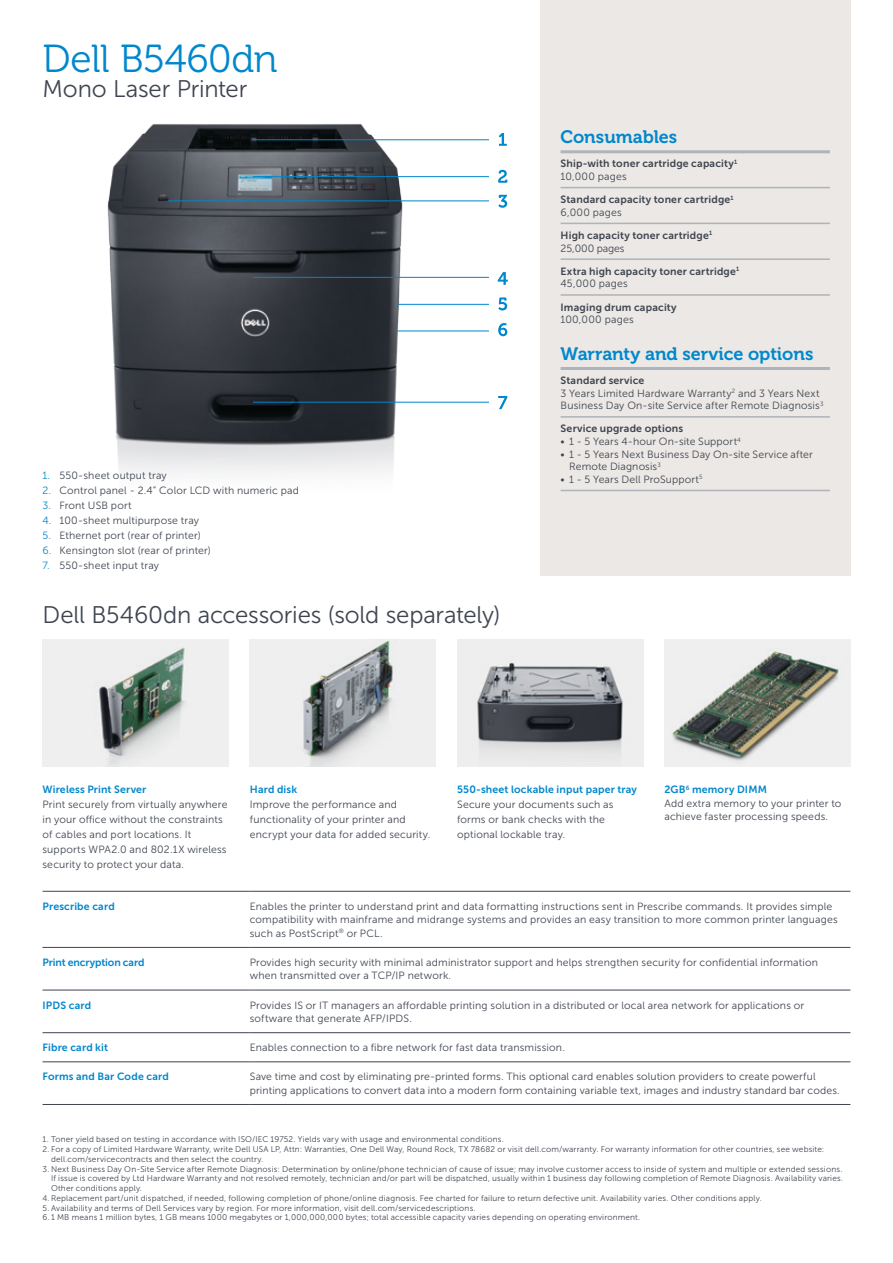
<style>
.page{position:relative;width:893px;height:1263px;background:#fff}
.page>*{position:absolute;margin:0;border:0;box-sizing:border-box;transform-origin:0 0}
.t1{font:39px "Museo For Dell 300";letter-spacing:-.01em;color:#0087cc}
.t2{font:24px "Museo Sans For Dell 300";letter-spacing:-.01em;color:#3f4550}
.t3{font:18px "Museo For Dell 700";letter-spacing:-.005em;color:#0087cc}
.t4{font:10.5px/15px "Museo Sans For Dell 300";letter-spacing:.015em;color:#3f4550}
.t5{font:10.5px "Museo Sans For Dell 700";letter-spacing:.015em;color:#3f4550}
.t6{font:10.5px "Museo Sans For Dell 700";letter-spacing:.015em;color:#0087cc}
.t7{font:10.5px "Museo Sans For Dell 700";letter-spacing:-.01em;color:#0087cc}
.t8{font:10.5px "Museo Sans For Dell 300";letter-spacing:-.005em;color:#3f4550}
.t9{font:8.25px/9.8px "Museo Sans For Dell 300";letter-spacing:.02em;color:#3f4550}
.t10{font:6.15px "Museo Sans For Dell 300";color:#3f4550}
.s1{color:#0087cc}
</style>
<div class="page">
<div style="left:540px;top:0;width:310px;height:575px;background:#ebe8e5"></div>
<img style="left:107px;top:124px;width:329px;height:349px">
<hr style="left:561px;top:187px;width:269px;height:1px;background:#aeb4b9">
<hr style="left:561px;top:223px;width:269px;height:1px;background:#aeb4b9">
<hr style="left:561px;top:258px;width:269px;height:2px;background:#aeb4b9">
<hr style="left:561px;top:294px;width:269px;height:2px;background:#aeb4b9">
<hr style="left:561px;top:416px;width:269px;height:2px;background:#aeb4b9">
<hr style="left:561px;top:490px;width:269px;height:1px;background:#aeb4b9">
<hr style="left:561px;top:367px;width:269px;height:3px;background:#aeb4b9">
<hr style="left:561px;top:150px;width:269px;height:3px;background:#aeb4b9">
<svg style="left:498px;top:323px;width:9px;height:13px"></svg>
<svg style="left:499px;top:133px;width:8px;height:13px"></svg>
<hr style="left:253px;top:139px;width:236px;height:1px;background:#0087cc">
<svg style="left:498px;top:170px;width:9px;height:13px"></svg>
<hr style="left:253px;top:277px;width:236px;height:1px;background:#0087cc">
<hr style="left:253px;top:402px;width:236px;height:1px;background:#0087cc">
<svg style="left:498px;top:195px;width:9px;height:13px"></svg>
<hr style="left:253px;top:176px;width:236px;height:1px;background:#0087cc">
<hr style="left:168px;top:200px;width:321px;height:1px;background:#0087cc">
<svg style="left:498px;top:272px;width:10px;height:13px"></svg>
<hr style="left:397px;top:331px;width:92px;height:1px;background:#0087cc">
<hr style="left:398px;top:304px;width:91px;height:1px;background:#0087cc">
<svg style="left:498px;top:297px;width:9px;height:13px"></svg>
<img style="left:457px;top:640px;width:186px;height:127px">
<hr style="left:43px;top:891px;width:207px;height:1px;background:#3f4550">
<hr style="left:250px;top:891px;width:600px;height:1px;background:#3f4550">
<hr style="left:43px;top:947px;width:207px;height:1px;background:#3f4550">
<hr style="left:250px;top:947px;width:600px;height:1px;background:#3f4550">
<hr style="left:43px;top:990px;width:207px;height:1px;background:#3f4550">
<hr style="left:250px;top:990px;width:600px;height:1px;background:#3f4550">
<hr style="left:43px;top:1032px;width:207px;height:1px;background:#3f4550">
<hr style="left:250px;top:1032px;width:600px;height:1px;background:#3f4550">
<hr style="left:43px;top:1061px;width:207px;height:1px;background:#3f4550">
<hr style="left:250px;top:1061px;width:600px;height:1px;background:#3f4550">
<hr style="left:43px;top:1104px;width:207px;height:1px;background:#3f4550">
<hr style="left:250px;top:1104px;width:600px;height:1px;background:#3f4550">
<img style="left:250px;top:640px;width:186px;height:127px">
<img style="left:664px;top:640px;width:186px;height:127px">
<img style="left:43px;top:640px;width:186px;height:127px">
<svg style="left:498px;top:396px;width:9px;height:13px"></svg>
<h1 class="t1" style="left:43px;top:37px;width:237px">Dell B5460dn</h1>
<h2 class="t2" style="left:43px;top:76px;width:206px">Mono Laser Printer</h2>
<h3 class="t3" style="left:561px;top:127px;width:118px">Consumables</h3>
<p class="t5" style="left:561px;top:158px;width:178px">Ship-with toner cartridge capacity<sup>1</sup></p>
<p class="t4" style="left:561px;top:169px;width:68px">10,000 pages</p>
<p class="t5" style="left:561px;top:194px;width:175px">Standard capacity toner cartridge<sup>1</sup></p>
<p class="t4" style="left:561px;top:205px;width:63px">6,000 pages</p>
<p class="t5" style="left:561px;top:229px;width:153px">High capacity toner cartridge<sup>1</sup></p>
<p class="t8" style="left:561px;top:242px;width:66px">25,000 pages</p>
<p class="t5" style="left:561px;top:265px;width:180px">Extra high capacity toner cartridge<sup>1</sup></p>
<p class="t4" style="left:561px;top:276px;width:69px">45,000 pages</p>
<p class="t5" style="left:561px;top:301px;width:118px">Imaging drum capacity</p>
<p class="t4" style="left:561px;top:312px;width:75px">100,000 pages</p>
<h3 class="t3" style="left:561px;top:344px;width:254px">Warranty and service options</h3>
<p class="t5" style="left:561px;top:375px;width:85px">Standard service</p>
<p class="t4" style="left:561px;top:387px;width:264px;line-height:12.6px">3 Years Limited Hardware Warranty<sup>2</sup> and 3 Years Next<br>Business Day On-site Service after Remote Diagnosis<sup>3</sup></p>
<p class="t5" style="left:561px;top:423px;width:124px">Service upgrade options</p>
<p class="t4" style="left:561px;top:434px;width:182px">• 1 - 5 Years 4-hour On-site Support<sup>4</sup></p>
<p class="t4" style="left:569px;top:448px;width:245px;line-height:12.6px;text-indent:-9px">• 1 - 5 Years Next Business Day On-site Service after<br>Remote Diagnosis<sup>3</sup></p>
<p class="t4" style="left:561px;top:472px;width:140px">• 1 - 5 Years Dell ProSupport</p>
<p class="t4" style="left:43px;top:468px;width:126px"><span class="s1">1.</span> 550-sheet output tray</p>
<p class="t10" style="left:699px;top:474px;width:5px">5</p>
<p class="t4" style="left:43px;top:483px;width:258px"><span class="s1">2.</span> Control panel - 2.4” Color LCD with numeric pad</p>
<p class="t4" style="left:43px;top:498px;width:91px"><span class="s1">3.</span> Front USB port</p>
<p class="t4" style="left:43px;top:513px;width:158px"><span class="s1">4.</span> 100-sheet multipurpose tray</p>
<p class="t4" style="left:43px;top:528px;width:160px"><span class="s1">5.</span> Ethernet port (rear of printer)</p>
<p class="t4" style="left:43px;top:543px;width:170px"><span class="s1">6.</span> Kensington slot (rear of printer)</p>
<p class="t4" style="left:43px;top:558px;width:118px"><span class="s1">7.</span> 550-sheet input tray</p>
<h2 class="t2" style="left:43px;top:601px;width:459px">Dell B5460dn accessories (sold separately)</h2>
<p class="t6" style="left:43px;top:784px;width:105px">Wireless Print Server</p>
<p class="t4" style="left:43px;top:797px;width:187px">Print securely from virtually anywhere in your office without the constraints of cables and port locations. It supports WPA2.0 and 802.1X wireless security to protect your data.</p>
<p class="t6" style="left:250px;top:784px;width:49px">Hard disk</p>
<p class="t4" style="left:250px;top:797px;width:182px">Improve the performance and functionality of your printer and encrypt your data for added security.</p>
<p class="t6" style="left:457px;top:784px;width:181px">550-sheet lockable input paper tray</p>
<p class="t4" style="left:457px;top:797px;width:158px">Secure your documents such as forms or bank checks with the optional lockable tray.</p>
<p class="t6" style="left:664px;top:784px;width:104px">2GB<sup>6</sup> memory DIMM</p>
<p class="t4" style="left:664px;top:796px;width:178px;line-height:13.5px">Add extra memory to your printer to achieve faster processing speeds.</p>
<p class="t6" style="left:43px;top:900px;width:74px">Prescribe card</p>
<p class="t4" style="left:250px;top:899px;width:590px;line-height:13.5px">Enables the printer to understand print and data formatting instructions sent in Prescribe commands. It provides simple compatibility with mainframe and midrange systems and provides an easy transition to more common printer languages such as PostScript<sup>®</sup> or PCL.</p>
<p class="t7" style="left:43px;top:956px;width:103px">Print encryption card</p>
<p class="t4" style="left:250px;top:956px;width:570px;line-height:13.5px">Provides high security with minimal administrator support and helps strengthen security for confidential information when transmitted over a TCP/IP network.</p>
<p class="t6" style="left:43px;top:999px;width:50px">IPDS card</p>
<p class="t4" style="left:250px;top:998px;width:556px;line-height:13.5px">Provides IS or IT managers an affordable printing solution in a distributed or local area network for applications or software that generate AFP/IPDS.</p>
<p class="t6" style="left:43px;top:1042px;width:67px">Fibre card kit</p>
<p class="t4" style="left:250px;top:1040px;width:317px">Enables connection to a fibre network for fast data transmission.</p>
<p class="t6" style="left:43px;top:1071px;width:128px">Forms and Bar Code card</p>
<p class="t4" style="left:250px;top:1070px;width:591px;line-height:13.5px">Save time and cost by eliminating pre-printed forms. This optional card enables solution providers to create powerful printing applications to convert data into a modern form containing variable text, images and industry standard bar codes.</p>
<p class="t9" style="left:43px;top:1135px;width:463px">1. Toner yield based on testing in accordance with ISO/IEC 19752. Yields vary with usage and environmental conditions.</p>
<p class="t9" style="left:51px;top:1144px;width:775px;text-indent:-9px">2. For a copy of Limited Hardware Warranty, write Dell USA LP, Attn: Warranties, One Dell Way, Round Rock, TX 78682 or visit dell.com/warranty. For warranty information for other countries, see website: dell.com/servicecontracts and then select the country.</p>
<p class="t9" style="left:51px;top:1164px;width:794px;text-align:justify;text-indent:-9px">3. Next Business Day On-Site Service after Remote Diagnosis: Determination by online/phone technician of cause of issue; may involve customer access to inside of system and multiple or extended sessions.<br>If issue is covered by Ltd Hardware Warranty and not resolved remotely, technician and/or part will be dispatched, usually within 1 business day following completion of Remote Diagnosis. Availability varies.<br>Other conditions apply.</p>
<p class="t9" style="left:43px;top:1193px;width:721px">4. Replacement part/unit dispatched, if needed, following completion of phone/online diagnosis. Fee charted for failure to return defective unit. Availability varies. Other conditions apply.</p>
<p class="t9" style="left:43px;top:1203px;width:435px">5. Availability and terms of Dell Services vary by region. For more information, visit dell.com/servicedescriptions.</p>
<p class="t9" style="left:43px;top:1213px;width:599px">6. 1 MB means 1 million bytes, 1 GB means 1000 megabytes or 1,000,000,000 bytes; total accessible capacity varies depending on operating environment.</p>
</div>
